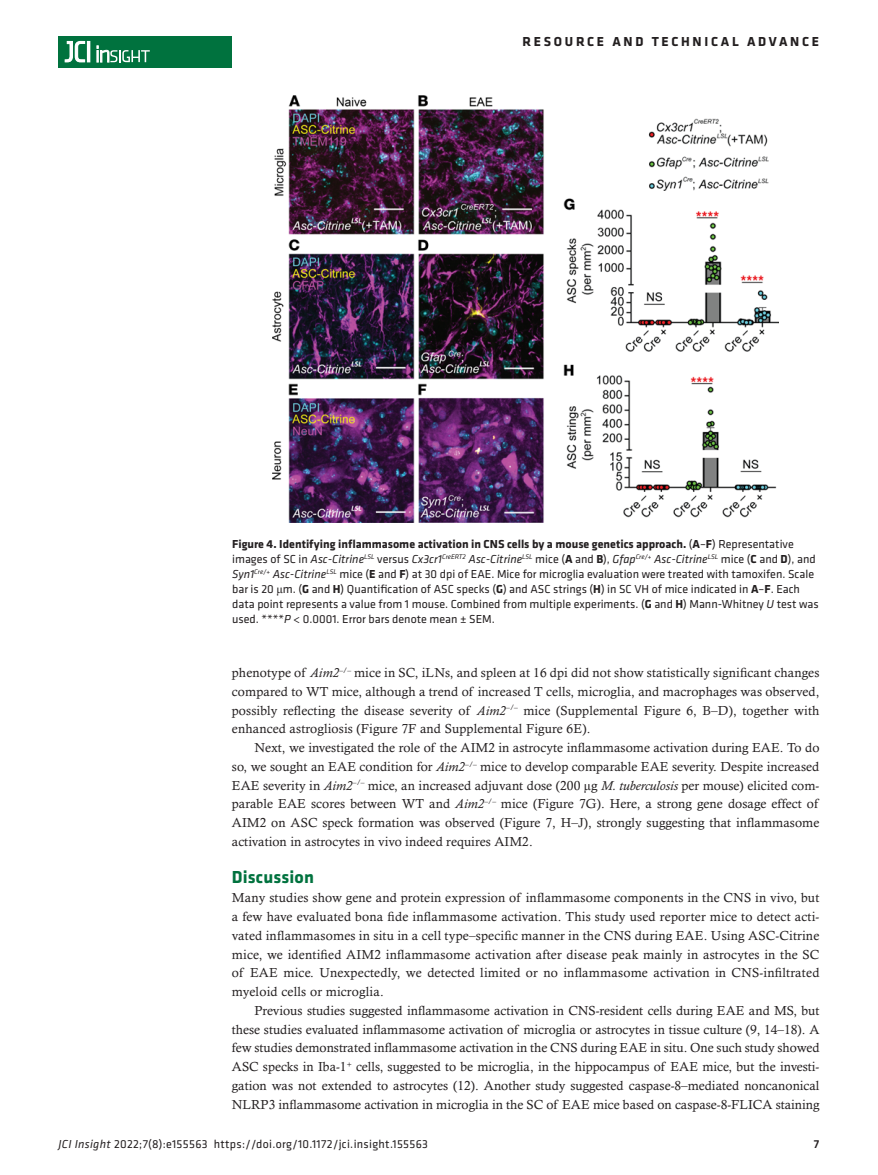
<style>
.page{position:relative;width:878px;height:1175px;background:#fff}
.page>*{position:absolute;margin:0;border:0;box-sizing:border-box;transform-origin:0 0}
.t1{font:700 18px "Klavika";letter-spacing:.01em;color:#00723e}
.t2{font:700 13.5px "Klavika Basic";letter-spacing:.2em;color:#231f20}
.t3{font:13.2px/18.8px "Calisto MT Std";letter-spacing:.005em;color:#231f20;text-align:justify}
.t4{font:12px/15px "Klavika Basic";color:#231f20}
.t5{font:12px "Klavika Basic";letter-spacing:.025em;color:#231f20}
.t6{font:500 12px "Klavika Basic";color:#231f20}
.s1{font-weight:700}
.s2{font-style:italic}
.s3{font-family:"Times New Roman"}
</style>
<div class="page">
<div style="left:59px;top:36px;width:173px;height:31px;background:#00723e"></div>
<hr style="left:87px;top:41px;width:3px;height:21px;background:#fff">
<svg style="left:64px;top:41px;width:21px;height:22px"></svg>
<svg style="left:97px;top:46px;width:53px;height:16px"></svg>
<img style="left:273px;top:96px;width:505px;height:426px">
<p class="t2" style="left:522px;top:32px;width:298px">RESOURCE AND TECHNICAL ADVANCE</p>
<p class="t4" style="left:232px;top:536px;width:588px"><span class="s1">Figure 4. Identifying inflammasome activation in CNS cells by a mouse genetics approach.</span> (<span class="s1">A</span>–<span class="s1">F</span>) Representative images of SC in <span class="s2">Asc-Citrine</span><sup>LSL</sup> versus <span class="s2">Cx3cr1</span><sup>CreERT2</sup> <span class="s2">Asc-Citrine</span><sup>LSL</sup> mice (<span class="s1">A</span> and <span class="s1">B</span>), <span class="s2">Gfap</span><sup>Cre/+</sup> <span class="s2">Asc-Citrine</span><sup>LSL</sup> mice (<span class="s1">C</span> and <span class="s1">D</span>), and <span class="s2">Syn1</span><sup>Cre/+</sup> <span class="s2">Asc-Citrine</span><sup>LSL</sup> mice (<span class="s1">E</span> and <span class="s1">F</span>) at 30 dpi of EAE. Mice for microglia evaluation were treated with tamoxifen. Scale bar is 20 <span class="s3">μ</span>m. (<span class="s1">G</span> and <span class="s1">H</span>) Quantification of ASC specks (<span class="s1">G</span>) and ASC strings (<span class="s1">H</span>) in SC VH of mice indicated in <span class="s1">A</span>–<span class="s1">F</span>. Each data point represents a value from 1 mouse. Combined from multiple experiments. (<span class="s1">G</span> and <span class="s1">H</span>) Mann-Whitney <span class="s2">U</span> test was used. ****<span class="s2">P</span> &lt; 0.0001. Error bars denote mean ± SEM.</p>
<p class="t3" style="left:232px;top:663px;width:589px">phenotype of <span class="s2">Aim2</span><sup>–/–</sup> mice in SC, iLNs, and spleen at 16 dpi did not show statistically significant changes compared to WT mice, although a trend of increased T cells, microglia, and macrophages was observed, possibly reflecting the disease severity of <span class="s2">Aim2</span><sup>–/–</sup> mice (Supplemental Figure 6, B–D), together with enhanced astrogliosis (Figure 7F and Supplemental Figure 6E).</p>
<p class="t3" style="left:232px;top:738px;width:589px;text-indent:23px">Next, we investigated the role of the AIM2 in astrocyte inflammasome activation during EAE. To do so, we sought an EAE condition for <span class="s2">Aim2</span><sup>–/–</sup> mice to develop comparable EAE severity. Despite increased EAE severity in <span class="s2">Aim2</span><sup>–/–</sup> mice, an increased adjuvant dose (200 <span class="s3">μ</span>g <span class="s2">M. tuberculosis</span> per mouse) elicited com&shy;parable EAE scores between WT and <span class="s2">Aim2</span><sup>–/–</sup> mice (Figure 7G). Here, a strong gene dosage effect of AIM2 on ASC speck formation was observed (Figure 7, H–J), strongly suggesting that inflammasome activation in astrocytes in vivo indeed requires AIM2.</p>
<h1 class="t1" style="left:232px;top:864px;width:84px">Discussion</h1>
<p class="t3" style="left:232px;top:888px;width:589px">Many studies show gene and protein expression of inflammasome components in the CNS in vivo, but a few have evaluated bona fide inflammasome activation. This study used reporter mice to detect acti&shy;vated inflammasomes in situ in a cell type–specific manner in the CNS during EAE. Using ASC-Citrine mice, we identified AIM2 inflammasome activation after disease peak mainly in astrocytes in the SC of EAE mice. Unexpectedly, we detected limited or no inflammasome activation in CNS-infiltrated myeloid cells or microglia.</p>
<p class="t3" style="left:232px;top:1001px;width:589px;text-indent:23px">Previous studies suggested inflammasome activation in CNS-resident cells during EAE and MS, but these studies evaluated inflammasome activation of microglia or astrocytes in tissue culture (9, 14–18). A few studies demonstrated inflammasome activation in the CNS during EAE in situ. One such study showed ASC specks in Iba-1<sup>+</sup> cells, suggested to be microglia, in the hippocampus of EAE mice, but the investi&shy;gation was not extended to astrocytes (12). Another study suggested caspase-8–mediated noncanonical NLRP3 inflammasome activation in microglia in the SC of EAE mice based on caspase-8-FLICA staining</p>
<p class="t5" style="left:59px;top:1135px;width:371px"><span class="s2">JCI Insight</span> 2022;7(8):e155563 https://doi.org/10.1172/jci.insight.155563</p>
<p class="t6" style="left:813px;top:1135px;width:7px">7</p>
</div>
